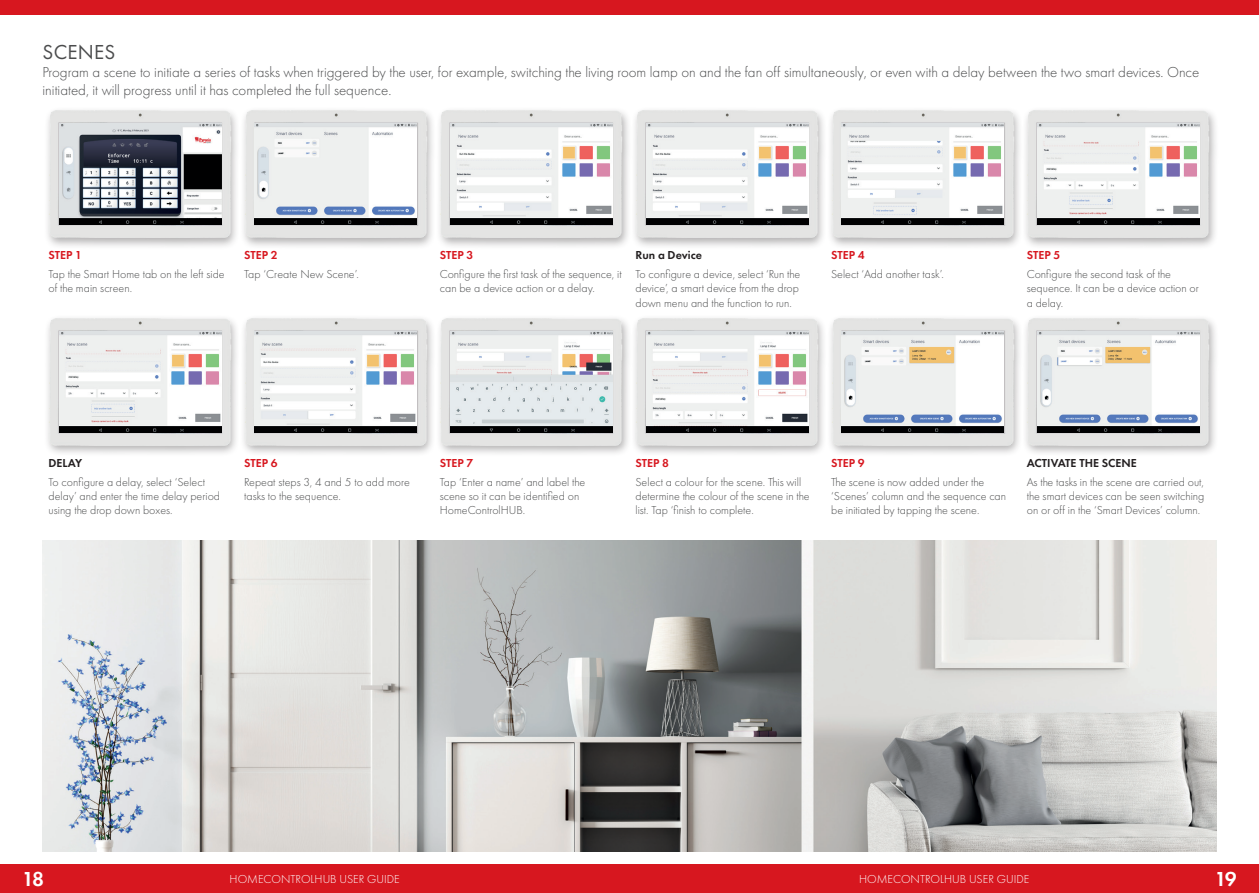
<style>
.page{position:relative;width:1259px;height:893px;background:#fff}
.page>*{position:absolute;margin:0;border:0;box-sizing:border-box;transform-origin:0 0}
.t1{font:21px "Futura PT";letter-spacing:.01em;color:#4b4c4d}
.t2{font:600 21px "Futura PT";color:#fff}
.t3{font:300 15px/18px "Futura PT";color:#4b4c4d}
.t4{font:300 12px/14.4px "Futura PT";color:#4b4c4d}
.t5{font:300 12px "Futura PT";color:#fff}
.t6{font:600 12px "Futura PT";color:#d7171f}
.t7{font:600 12px "Futura PT";color:#231f20}
</style>
<div class="page">
<div style="left:0;top:865px;width:1259px;height:28px;background:#d7171f"></div>
<div style="left:0;top:0;width:1259px;height:14px;background:#d7171f"></div>
<div style="left:44px;top:106px;width:197px;height:144px;background:#231f20;opacity:.35"></div>
<img style="left:49px;top:111px;width:182px;height:127px">
<img style="left:59px;top:123px;width:162px;height:102px">
<div style="left:240px;top:106px;width:196px;height:144px;background:#231f20;opacity:.35"></div>
<img style="left:244px;top:111px;width:183px;height:127px">
<img style="left:255px;top:123px;width:162px;height:102px">
<div style="left:435px;top:106px;width:197px;height:144px;background:#231f20;opacity:.35"></div>
<img style="left:440px;top:111px;width:183px;height:127px">
<img style="left:450px;top:123px;width:162px;height:102px">
<div style="left:631px;top:106px;width:196px;height:144px;background:#231f20;opacity:.35"></div>
<img style="left:635px;top:111px;width:183px;height:127px">
<img style="left:646px;top:123px;width:162px;height:102px">
<div style="left:826px;top:106px;width:197px;height:144px;background:#231f20;opacity:.35"></div>
<img style="left:831px;top:111px;width:183px;height:127px">
<img style="left:842px;top:123px;width:161px;height:102px">
<div style="left:1022px;top:106px;width:197px;height:144px;background:#231f20;opacity:.35"></div>
<img style="left:1026px;top:111px;width:183px;height:127px">
<img style="left:1037px;top:123px;width:162px;height:102px">
<div style="left:44px;top:314px;width:197px;height:144px;background:#231f20;opacity:.35"></div>
<img style="left:49px;top:319px;width:182px;height:127px">
<img style="left:59px;top:331px;width:162px;height:101px">
<div style="left:240px;top:314px;width:196px;height:144px;background:#231f20;opacity:.35"></div>
<img style="left:244px;top:319px;width:183px;height:127px">
<img style="left:255px;top:331px;width:162px;height:101px">
<div style="left:435px;top:314px;width:197px;height:144px;background:#231f20;opacity:.35"></div>
<img style="left:440px;top:319px;width:183px;height:127px">
<img style="left:450px;top:331px;width:162px;height:101px">
<div style="left:631px;top:314px;width:196px;height:144px;background:#231f20;opacity:.35"></div>
<img style="left:635px;top:319px;width:183px;height:127px">
<img style="left:646px;top:331px;width:162px;height:101px">
<div style="left:826px;top:314px;width:197px;height:144px;background:#231f20;opacity:.35"></div>
<img style="left:831px;top:319px;width:183px;height:127px">
<img style="left:842px;top:331px;width:161px;height:101px">
<div style="left:1022px;top:314px;width:197px;height:144px;background:#231f20;opacity:.35"></div>
<img style="left:1026px;top:319px;width:183px;height:127px">
<img style="left:1037px;top:331px;width:162px;height:101px">
<img style="left:43px;top:541px;width:1173px;height:310px">
<h1 class="t1" style="left:43px;top:39px;width:74px">SCENES</h1>
<p class="t3" style="left:43px;top:63px;width:1158px">Program a scene to initiate a series of tasks when triggered by the user, for example, switching the living room lamp on and the fan off simultaneously, or even with a delay between the two smart devices. Once initiated, it will progress until it has completed the full sequence.</p>
<p class="t6" style="left:49px;top:248px;width:35px">STEP 1</p>
<p class="t4" style="left:49px;top:267px;width:178px">Tap the Smart Home tab on the left side of the main screen.</p>
<p class="t6" style="left:244px;top:248px;width:35px">STEP 2</p>
<p class="t4" style="left:244px;top:267px;width:116px">Tap ‘Create New Scene’.</p>
<p class="t6" style="left:440px;top:248px;width:35px">STEP 3</p>
<p class="t4" style="left:440px;top:267px;width:183px">Configure the first task of the sequence, it can be a device action or a delay.</p>
<p class="t7" style="left:635px;top:248px;width:68px">Run a Device</p>
<p class="t4" style="left:635px;top:267px;width:166px;text-align:justify">To configure a device, select ‘Run the device’, a smart device from the drop down menu and the function to run.</p>
<p class="t6" style="left:831px;top:248px;width:35px">STEP 4</p>
<p class="t4" style="left:831px;top:267px;width:114px">Select ‘Add another task’.</p>
<p class="t6" style="left:1026px;top:248px;width:35px">STEP 5</p>
<p class="t4" style="left:1026px;top:267px;width:174px">Configure the second task of the sequence. It can be a device action or a delay.</p>
<p class="t7" style="left:49px;top:455px;width:35px">DELAY</p>
<p class="t4" style="left:49px;top:474px;width:173px">To configure a delay, select ‘Select delay’ and enter the time delay period using the drop down boxes.</p>
<p class="t6" style="left:244px;top:455px;width:35px">STEP 6</p>
<p class="t4" style="left:244px;top:474px;width:167px">Repeat steps 3, 4 and 5 to add more tasks to the sequence.</p>
<p class="t6" style="left:440px;top:455px;width:35px">STEP 7</p>
<p class="t4" style="left:440px;top:474px;width:147px">Tap ‘Enter a name’ and label the scene so it can be identified on<br>HomeControlHUB.</p>
<p class="t6" style="left:635px;top:455px;width:35px">STEP 8</p>
<p class="t4" style="left:635px;top:474px;width:175px">Select a colour for the scene. This will determine the colour of the scene in the list. Tap ‘finish to complete.</p>
<p class="t6" style="left:831px;top:455px;width:35px">STEP 9</p>
<p class="t4" style="left:831px;top:474px;width:176px">The scene is now added under the ‘Scenes’ column and the sequence can be initiated by tapping the scene.</p>
<p class="t7" style="left:1026px;top:455px;width:111px">ACTIVATE THE SCENE</p>
<p class="t4" style="left:1026px;top:474px;width:179px;text-align:justify">As the tasks in the scene are carried out, the smart devices can be seen switching on or off in the ‘Smart Devices’ column.</p>
<h1 class="t2" style="left:22px;top:866px;width:23px">18</h1>
<p class="t5" style="left:230px;top:872px;width:172px">HOMECONTROLHUB USER GUIDE</p>
<p class="t5" style="left:859px;top:872px;width:172px">HOMECONTROLHUB USER GUIDE</p>
<h1 class="t2" style="left:1214px;top:866px;width:23px">19</h1>
</div>
